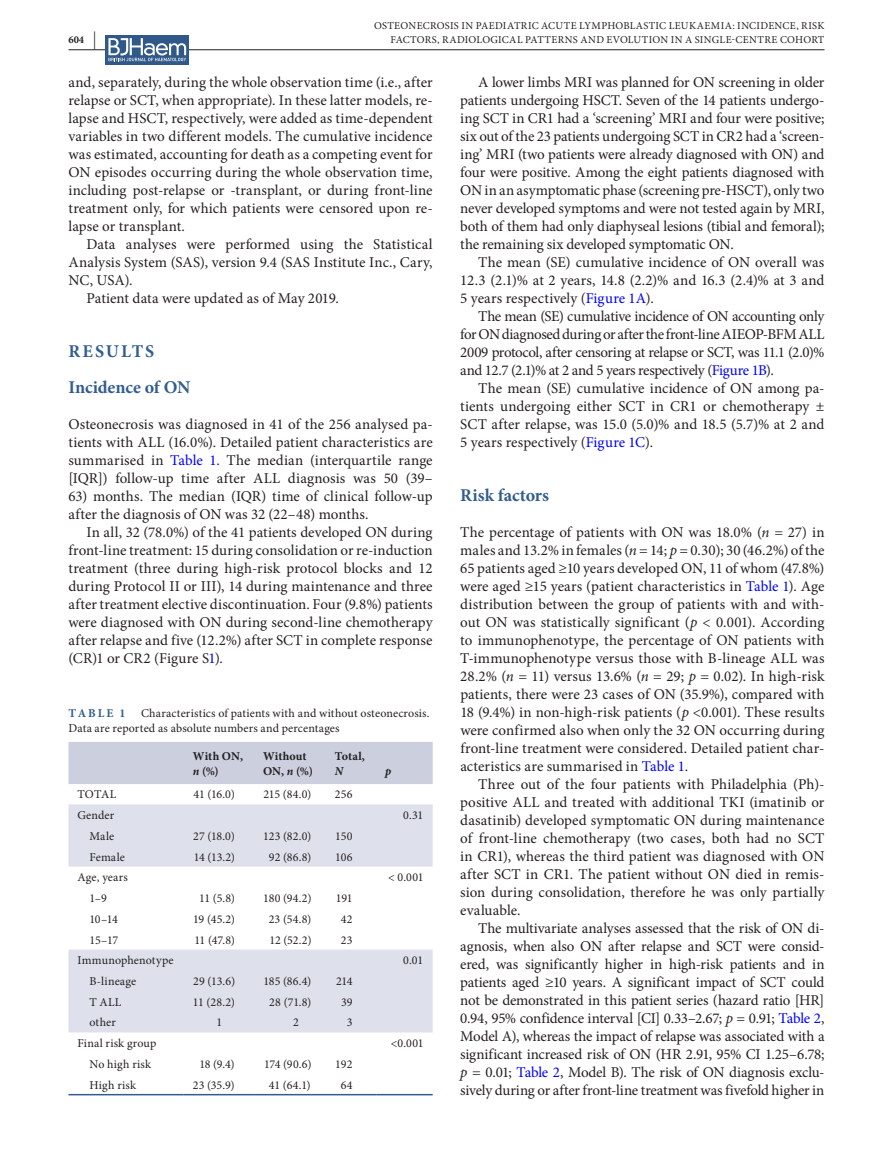
<style>
.page{position:relative;width:893px;height:1174px;background:#fff}
.page>*{position:absolute;margin:0;border:0;box-sizing:border-box;transform-origin:0 0}
.t1{font:700 18px/36px "Minion Pro";color:#325d8e}
.t2{font:15px/18px "Minion Pro";color:#231f20;text-align:justify}
.t3{font:12px/15px "Minion Pro";letter-spacing:.01em;color:#231f20}
.t4{font:700 12px/15px "Minion Pro";color:#231f20}
.t5{font:700 12px "Minion Pro";letter-spacing:.165em;color:#325d8e}
.t6{font:italic 700 12px "Minion Pro";color:#231f20}
.t7{font:10.5px/13.5px "Minion Pro";letter-spacing:.03em;color:#231f20;text-align:right}
.t8{font:700 10.5px "Minion Pro";color:#231f20}
.s1{font-size:18px}
.s2{color:#00f}
.s3{font-style:italic}
</style>
<div class="page">
<hr style="left:68px;top:49px;width:756px;height:1px;background:#231f20">
<div style="left:106px;top:35px;width:83px;height:30px;background:#30598a"></div>
<svg style="left:108px;top:38px;width:78px;height:23px"></svg>
<div style="left:68px;top:742px;width:365px;height:42px;background:#cbcfde"></div>
<svg style="left:68px;top:804px;width:365px;height:228px;fill:#dee1eb"></svg>
<hr style="left:68px;top:1094px;width:116px;height:1px;background:#325d8e">
<hr style="left:184px;top:1094px;width:70px;height:1px;background:#325d8e">
<hr style="left:254px;top:1094px;width:72px;height:1px;background:#325d8e">
<hr style="left:326px;top:1094px;width:50px;height:1px;background:#325d8e">
<hr style="left:376px;top:1094px;width:57px;height:1px;background:#325d8e">
<p class="t8" style="left:68px;top:32px;width:29px">604 <span class="s1">|</span></p>
<p class="t7" style="left:374px;top:19px;width:452px">OSTEONECROSIS IN PAEDIATRIC ACUTE LYMPHOBLASTIC LEUKAEMIA: INCIDENCE, RISK<br>FACTORS, RADIOLOGICAL PATTERNS AND EVOLUTION IN A SINGLE-CENTRE COHORT</p>
<p class="t2" style="left:68px;top:73px;width:366px">and, separately, during the whole observation time (i.e., after relapse or SCT, when appropriate). In these latter models, re&shy;lapse and HSCT, respectively, were added as time-dependent variables in two different models. The cumulative incidence was estimated, accounting for death as a competing event for ON episodes occurring during the whole observation time, including post-relapse or -transplant, or during front-line treatment only, for which patients were censored upon re&shy;lapse or transplant.</p>
<p class="t2" style="left:86px;top:235px;width:348px">Data analyses were performed using the Statistical</p>
<p class="t2" style="left:68px;top:253px;width:366px">Analysis System (SAS), version 9.4 (SAS Institute Inc., Cary,</p>
<p class="t2" style="left:68px;top:271px;width:66px">NC, USA).</p>
<p class="t2" style="left:86px;top:289px;width:254px">Patient data were updated as of May 2019.</p>
<p class="t1" style="left:68px;top:333px;width:124px">RESULTS<br>Incidence of ON</p>
<p class="t2" style="left:68px;top:415px;width:366px">Osteonecrosis was diagnosed in 41 of the 256 analysed pa&shy;tients with ALL (16.0%). Detailed patient characteristics are summarised in <span class="s2">Table 1</span>. The median (interquartile range [IQR]) follow-up time after ALL diagnosis was 50 (39–</p>
<p class="t2" style="left:68px;top:487px;width:366px">63) months. The median (IQR) time of clinical follow-up after the diagnosis of ON was 32 (22–48) months.</p>
<p class="t2" style="left:68px;top:523px;width:366px;text-indent:18px">In all, 32 (78.0%) of the 41 patients developed ON during front-line treatment: 15 during consolidation or re-induction treatment (three during high-risk protocol blocks and 12 during Protocol II or III), 14 during maintenance and three after treatment elective discontinuation. Four (9.8%) patients were diagnosed with ON during second-line chemotherapy after relapse and five (12.2%) after SCT in complete response (CR)1 or CR2 (Figure S<span class="s2">1</span>).</p>
<p class="t2" style="left:460px;top:73px;width:366px;text-indent:18px">A lower limbs MRI was planned for ON screening in older patients undergoing HSCT. Seven of the 14 patients undergo&shy;ing SCT in CR1 had a ‘screening’ MRI and four were positive; six out of the 23 patients undergoing SCT in CR2 had a ‘screen&shy;ing’ MRI (two patients were already diagnosed with ON) and four were positive. Among the eight patients diagnosed with ON in an asymptomatic phase (screening pre-HSCT), only two never developed symptoms and were not tested again by MRI, both of them had only diaphyseal lesions (tibial and femoral); the remaining six developed symptomatic ON.</p>
<p class="t2" style="left:460px;top:253px;width:366px;text-indent:18px">The mean (SE) cumulative incidence of ON overall was 12.3 (2.1)% at 2 years, 14.8 (2.2)% and 16.3 (2.4)% at 3 and 5 years respectively (<span class="s2">Figure 1A</span>).</p>
<p class="t2" style="left:460px;top:307px;width:366px;text-indent:18px">The mean (SE) cumulative incidence of ON accounting only for ON diagnosed during or after the front-line AIEOP-BFM ALL 2009 protocol, after censoring at relapse or SCT, was 11.1 (2.0)% and 12.7 (2.1)% at 2 and 5 years respectively (<span class="s2">Figure 1B</span>).</p>
<p class="t2" style="left:460px;top:379px;width:366px;text-indent:18px">The mean (SE) cumulative incidence of ON among pa&shy;tients undergoing either SCT in CR1 or chemotherapy ± SCT after relapse, was 15.0 (5.0)% and 18.5 (5.7)% at 2 and 5 years respectively (<span class="s2">Figure 1C</span>).</p>
<p class="t1" style="left:460px;top:477px;width:90px">Risk factors</p>
<p class="t2" style="left:460px;top:523px;width:366px">The percentage of patients with ON was 18.0% (<span class="s3">n</span> = 27) in males and 13.2% in females (<span class="s3">n</span> = 14; <span class="s3">p</span> = 0.30); 30 (46.2%) of the 65 patients aged ≥10 years developed ON, 11 of whom (47.8%) were aged ≥15 years (patient characteristics in <span class="s2">Table 1</span>). Age distribution between the group of patients with and with&shy;out ON was statistically significant (<span class="s3">p</span> &lt; 0.001). According to immunophenotype, the percentage of ON patients with T-immunophenotype versus those with B-lineage ALL was 28.2% (<span class="s3">n</span> = 11) versus 13.6% (<span class="s3">n</span> = 29; <span class="s3">p</span> = 0.02). In high-risk patients, there were 23 cases of ON (35.9%), compared with 18 (9.4%) in non-high-risk patients (<span class="s3">p</span> &lt;0.001). These results were confirmed also when only the 32 ON occurring during front-line treatment were considered. Detailed patient char&shy;acteristics are summarised in <span class="s2">Table 1</span>.</p>
<p class="t2" style="left:460px;top:775px;width:366px;text-indent:18px">Three out of the four patients with Philadelphia (Ph)- positive ALL and treated with additional TKI (imatinib or dasatinib) developed symptomatic ON during maintenance of front-line chemotherapy (two cases, both had no SCT in CR1), whereas the third patient was diagnosed with ON after SCT in CR1. The patient without ON died in remis&shy;sion during consolidation, therefore he was only partially evaluable.</p>
<p class="t2" style="left:460px;top:919px;width:366px;text-indent:18px">The multivariate analyses assessed that the risk of ON di&shy;agnosis, when also ON after relapse and SCT were consid&shy;ered, was significantly higher in high-risk patients and in patients aged ≥10 years. A significant impact of SCT could not be demonstrated in this patient series (hazard ratio [HR] 0.94, 95% confidence interval [CI] 0.33–2.67; <span class="s3">p</span> = 0.91; <span class="s2">Table 2</span>, Model A), whereas the impact of relapse was associated with a significant increased risk of ON (HR 2.91, 95% CI 1.25–6.78; <span class="s3">p</span> = 0.01; <span class="s2">Table 2</span>, Model B). The risk of ON diagnosis exclu&shy;sively during or after front-line treatment was fivefold higher in</p>
<p class="t3" style="left:68px;top:706px;width:363px;text-indent:73px">Characteristics of patients with and without osteonecrosis.<br>Data are reported as absolute numbers and percentages</p>
<p class="t4" style="left:193px;top:748px;width:52px">With ON, <span class="s3">n</span> (%)</p>
<p class="t4" style="left:263px;top:748px;width:51px">Without<br>ON, <span class="s3">n</span> (%)</p>
<p class="t4" style="left:335px;top:748px;width:32px">Total,</p>
<p class="t5" style="left:69px;top:705px;width:59px">TABLE 1</p>
<p class="t6" style="left:335px;top:762px;width:10px">N</p>
<p class="t6" style="left:385px;top:762px;width:8px">p</p>
<p class="t3" style="left:77px;top:787px;width:40px">TOTAL</p>
<p class="t3" style="left:193px;top:787px;width:43px">41 (16.0)</p>
<p class="t3" style="left:263px;top:787px;width:50px">215 (84.0)</p>
<p class="t3" style="left:335px;top:787px;width:19px">256</p>
<p class="t3" style="left:77px;top:808px;width:38px">Gender</p>
<p class="t3" style="left:403px;top:808px;width:21px">0.31</p>
<p class="t3" style="left:89px;top:828px;width:26px">Male</p>
<p class="t3" style="left:193px;top:828px;width:43px">27 (18.0)</p>
<p class="t3" style="left:263px;top:828px;width:50px">123 (82.0)</p>
<p class="t3" style="left:335px;top:828px;width:19px">150</p>
<p class="t3" style="left:89px;top:849px;width:37px">Female</p>
<p class="t3" style="left:194px;top:849px;width:43px">14 (13.2)</p>
<p class="t3" style="left:269px;top:849px;width:44px">92 (86.8)</p>
<p class="t3" style="left:335px;top:849px;width:19px">106</p>
<p class="t3" style="left:77px;top:870px;width:52px">Age, years</p>
<p class="t3" style="left:388px;top:870px;width:37px">&lt; 0.001</p>
<p class="t3" style="left:89px;top:890px;width:19px">1–9</p>
<p class="t3" style="left:199px;top:890px;width:37px">11 (5.8)</p>
<p class="t3" style="left:263px;top:890px;width:50px">180 (94.2)</p>
<p class="t3" style="left:336px;top:890px;width:18px">191</p>
<p class="t3" style="left:89px;top:911px;width:30px">10–14</p>
<p class="t3" style="left:193px;top:911px;width:43px">19 (45.2)</p>
<p class="t3" style="left:269px;top:911px;width:44px">23 (54.8)</p>
<p class="t3" style="left:341px;top:911px;width:13px">42</p>
<p class="t3" style="left:89px;top:932px;width:30px">15–17</p>
<p class="t3" style="left:194px;top:932px;width:42px">11 (47.8)</p>
<p class="t3" style="left:269px;top:932px;width:44px">12 (52.2)</p>
<p class="t3" style="left:341px;top:932px;width:13px">23</p>
<p class="t3" style="left:77px;top:953px;width:98px">Immunophenotype</p>
<p class="t3" style="left:403px;top:953px;width:21px">0.01</p>
<p class="t3" style="left:89px;top:973px;width:48px">B-lineage</p>
<p class="t3" style="left:193px;top:973px;width:43px">29 (13.6)</p>
<p class="t3" style="left:263px;top:973px;width:49px">185 (86.4)</p>
<p class="t3" style="left:336px;top:973px;width:18px">214</p>
<p class="t3" style="left:89px;top:994px;width:33px">T ALL</p>
<p class="t3" style="left:193px;top:994px;width:44px">11 (28.2)</p>
<p class="t3" style="left:269px;top:994px;width:44px">28 (71.8)</p>
<p class="t3" style="left:341px;top:994px;width:13px">39</p>
<p class="t3" style="left:89px;top:1015px;width:28px">other</p>
<p class="t3" style="left:217px;top:1015px;width:7px">1</p>
<p class="t3" style="left:293px;top:1015px;width:7px">2</p>
<p class="t3" style="left:347px;top:1015px;width:7px">3</p>
<p class="t3" style="left:77px;top:1036px;width:80px">Final risk group</p>
<p class="t3" style="left:391px;top:1036px;width:34px">&lt;0.001</p>
<p class="t3" style="left:89px;top:1056px;width:63px">No high risk</p>
<p class="t3" style="left:199px;top:1056px;width:37px">18 (9.4)</p>
<p class="t3" style="left:264px;top:1056px;width:49px">174 (90.6)</p>
<p class="t3" style="left:335px;top:1056px;width:19px">192</p>
<p class="t3" style="left:89px;top:1077px;width:48px">High risk</p>
<p class="t3" style="left:193px;top:1077px;width:43px">23 (35.9)</p>
<p class="t3" style="left:269px;top:1077px;width:43px">41 (64.1)</p>
<p class="t3" style="left:341px;top:1077px;width:13px">64</p>
</div>
